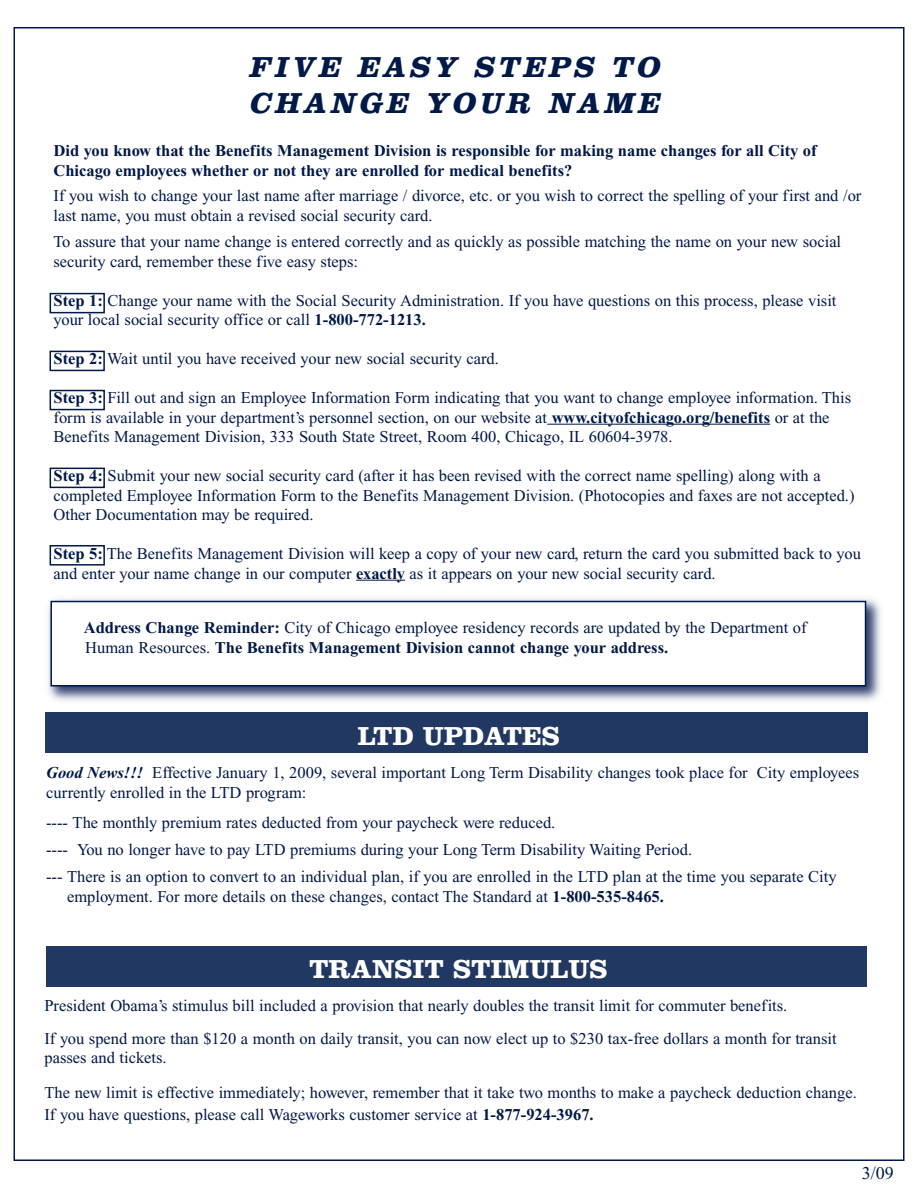
<style>
.page{position:relative;width:918px;height:1188px;background:#fff}
.page>*{position:absolute;margin:0;border:0;box-sizing:border-box;transform-origin:0 0}
.t1{font:italic 700 30px/36px "Clarendon";color:#001948}
.t2{font:700 27px "Clarendon";color:#fff}
.t3{font:18px "Times New Roman";color:#001948}
.t4{font:16.5px/19.5px "Times New Roman";color:#001948}
.t5{font:700 16.5px/20.1px "Times New Roman";color:#001948}
.s1{font-weight:700}
.s2{font-weight:700;font-style:italic}
</style>
<div class="page">
<img style="left:48px;top:598px;width:833px;height:103px">
<div style="left:52px;top:602px;width:813px;height:83px;background:#fff"></div>
<div style="left:50px;top:601px;width:816px;height:86px;border:2px solid #001948"></div>
<div style="left:46px;top:712px;width:822px;height:41px;background:#213862"></div>
<hr style="left:547px;top:424px;width:223px;height:1px;background:#001948">
<hr style="left:356px;top:580px;width:49px;height:1px;background:#001948">
<div style="left:46px;top:946px;width:821px;height:41px;background:#213862"></div>
<svg style="left:49px;top:292px;width:56px;height:274px"></svg>
<h1 class="t1" style="left:248px;top:52px;width:418px">FIVE EASY STEPS TO<br>CHANGE YOUR NAME</h1>
<p class="t5" style="left:54px;top:142px;width:765px">Did you know that the Benefits Management Division is responsible for making name changes for all City of<br>Chicago employees whether or not they are enrolled for medical benefits?</p>
<p class="t4" style="left:54px;top:188px;width:809px">If you wish to change your last name after marriage / divorce, etc. or you wish to correct the spelling of your first and /or last name, you must obtain a revised social security card.</p>
<p class="t4" style="left:54px;top:233px;width:789px">To assure that your name change is entered correctly and as quickly as possible matching the name on your new social security card, remember these five easy steps:</p>
<p class="t4" style="left:54px;top:292px;width:785px"><span class="s1">Step 1:</span> Change your name with the Social Security Administration. If you have questions on this process, please visit your local social security office or call <span class="s1">1-800-772-1213.</span></p>
<p class="t4" style="left:54px;top:350px;width:447px"><span class="s1">Step 2:</span> Wait until you have received your new social security card.</p>
<p class="t4" style="left:54px;top:389px;width:799px"><span class="s1">Step 3:</span> Fill out and sign an Employee Information Form indicating that you want to change employee information. This form is available in your department’s personnel section, on our website at <span class="s1">www.cityofchicago.org/benefits</span> or at the<br>Benefits Management Division, 333 South State Street, Room 400, Chicago, IL 60604-3978.</p>
<p class="t4" style="left:54px;top:467px;width:803px"><span class="s1">Step 4:</span> Submit your new social security card (after it has been revised with the correct name spelling) along with a completed Employee Information Form to the Benefits Management Division. (Photocopies and faxes are not accepted.)<br>Other Documentation may be required.</p>
<p class="t4" style="left:54px;top:545px;width:809px"><span class="s1">Step 5:</span> The Benefits Management Division will keep a copy of your new card, return the card you submitted back to you and enter your name change in our computer <span class="s1">exactly</span> as it appears on your new social security card.</p>
<p class="t4" style="left:84px;top:619px;width:724px"><span class="s1">Address Change Reminder:</span> City of Chicago employee residency records are updated by the Department of<br>Human Resources. <span class="s1">The Benefits Management Division cannot change your address.</span></p>
<h2 class="t2" style="left:358px;top:726px;width:204px">LTD UPDATES</h2>
<p class="t4" style="left:46px;top:764px;width:815px"><span class="s2">Good News!!!</span> Effective January 1, 2009, several important Long Term Disability changes took place for City employees currently enrolled in the LTD program:</p>
<p class="t4" style="left:46px;top:811px;width:792px;line-height:27px">---- The monthly premium rates deducted from your paycheck were reduced.<br>---- You no longer have to pay LTD premiums during your Long Term Disability Waiting Period.<br>--- There is an option to convert to an individual plan, if you are enrolled in the LTD plan at the time you separate City</p>
<p class="t4" style="left:67px;top:888px;width:598px">employment. For more details on these changes, contact The Standard at <span class="s1">1-800-535-8465.</span></p>
<h2 class="t2" style="left:309px;top:960px;width:300px">TRANSIT STIMULUS</h2>
<p class="t4" style="left:44px;top:990px;width:794px;line-height:33px">President Obama’s stimulus bill included a provision that nearly doubles the transit limit for commuter benefits.<br>If you spend more than $120 a month on daily transit, you can now elect up to $230 tax-free dollars a month for transit</p>
<p class="t4" style="left:44px;top:1042px;width:814px;line-height:34.5px">passes and tickets.<br>The new limit is effective immediately; however, remember that it take two months to make a paycheck deduction change.</p>
<p class="t4" style="left:44px;top:1106px;width:551px">If you have questions, please call Wageworks customer service at <span class="s1">1-877-</span><span class="s1">924</span><span class="s1">-3967.</span></p>
<p class="t3" style="left:862px;top:1166px;width:33px">3/09</p>
</div>
